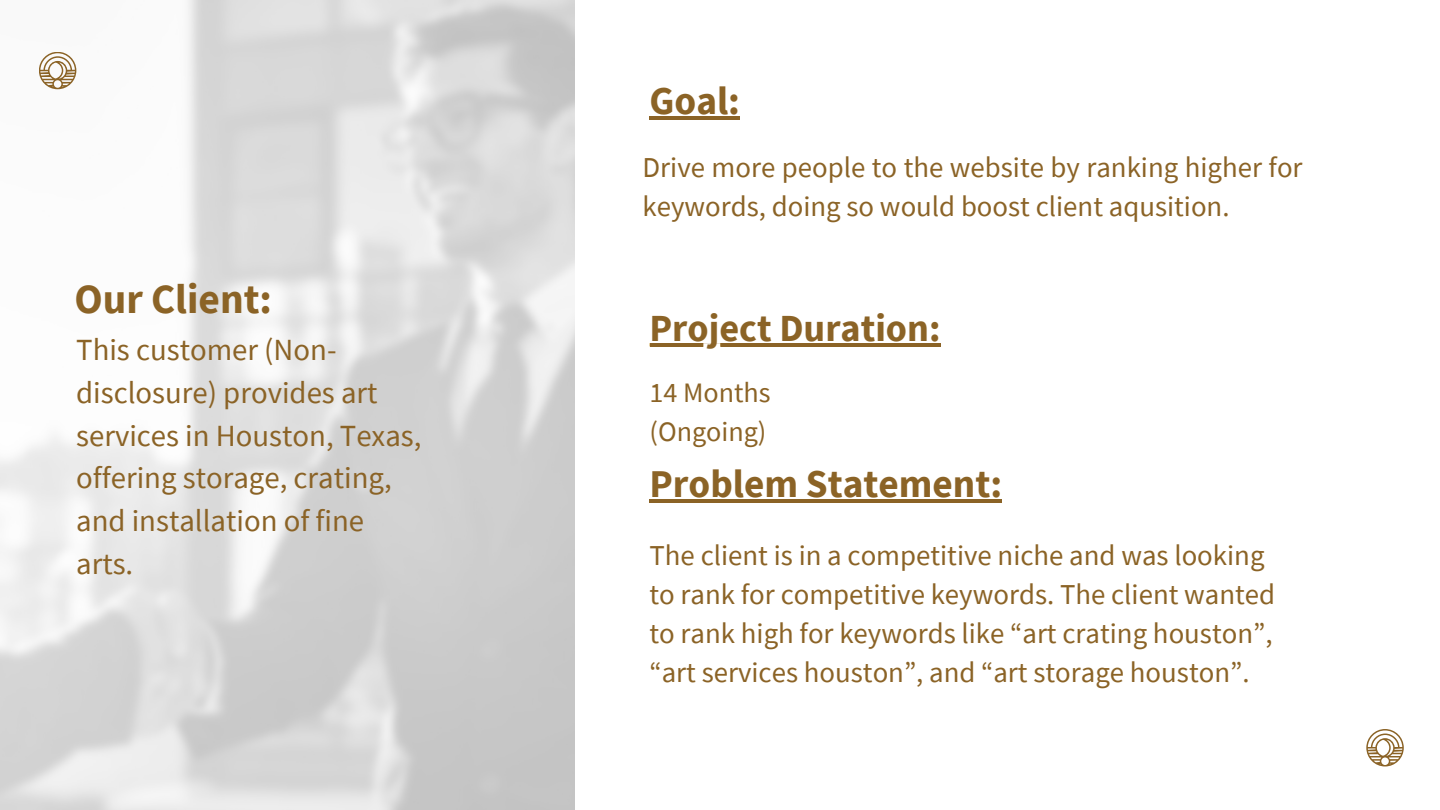
<style>
.page{position:relative;width:1440px;height:810px;background:#fff}
.page>*{position:absolute;margin:0;border:0;box-sizing:border-box;transform-origin:0 0}
.t1{font:700 41.5px "Source Sans Pro";color:#8b6326}
.t2{font:700 39.3px "Source Sans Pro";color:#8b6326}
.t3{font:700 38.2px "Source Sans Pro";color:#8b6326}
.t4{font:30.8px/42.8px "Source Sans Pro";color:#8b6326}
.t5{font:28.8px/39px "Source Sans Pro";color:#8b6326}
.t6{font:28.1px/39px "Source Sans Pro";color:#8b6326}
</style>
<div class="page">
<svg style="left:39px;top:52px;width:37px;height:37px"></svg>
<svg style="left:650px;top:343px;width:290px;height:1px"></svg>
<svg style="left:1366px;top:729px;width:38px;height:37px"></svg>
<hr style="left:650px;top:116px;width:90px;height:4px;background:#8b6326">
<hr style="left:650px;top:499px;width:352px;height:4px;background:#8b6326">
<hr style="left:650px;top:344px;width:290px;height:3px;background:#8b6326">
<h1 class="t1" style="left:74px;top:272px;width:199px">Our Client:</h1>
<p class="t4" style="left:76px;top:328px;width:347px">This customer (Non&shy;disclosure) provides art services in Houston, Texas, offering storage, crating, and installation of fine arts.</p>
<p class="t2" style="left:650px;top:76px;width:92px">Goal:</p>
<h1 class="t5" style="left:643px;top:147px;width:662px">Drive more people to the website by ranking higher for keywords, doing so would boost client aqusition.</h1>
<p class="t3" style="left:650px;top:304px;width:292px">Project Duration:</p>
<h1 class="t6" style="left:650px;top:373px;width:123px">14 Months (Ongoing)</h1>
<h1 class="t2" style="left:650px;top:458px;width:354px">Problem Statement:</h1>
<p class="t5" style="left:650px;top:535px;width:627px">The client is in a competitive niche and was looking to rank for competitive keywords. The client wanted to rank high for keywords like “art crating houston”, “art services houston”, and “art storage houston”.</p>
</div>
